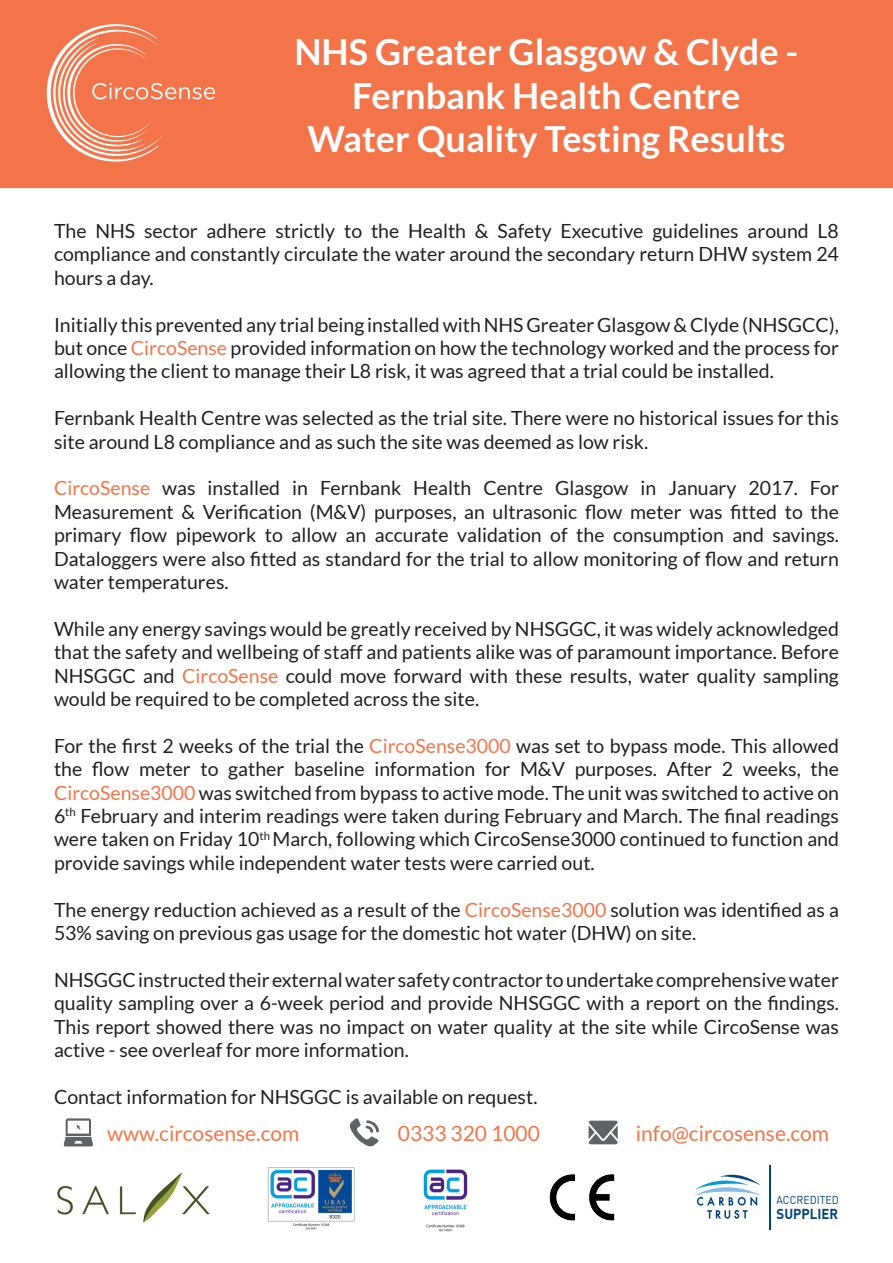
<style>
.page{position:relative;width:893px;height:1263px;background:#fff}
.page>*{position:absolute;margin:0;border:0;box-sizing:border-box;transform-origin:0 0}
.t1{font:700 36px/43.2px "Lato";color:#fff;text-align:center}
.t2{font:21px "Lato";color:#f37449}
.t3{font:19.5px/23.4px "Lato";color:#231f20;text-align:justify}
.t4{font:700 14.25px "DINOT";color:#01437c;scale:.93 1}
.t5{font:11.4px "DINOT";color:#01437c;scale:.93 1}
.s1{color:#f3744b}
</style>
<div class="page">
<div style="left:0;top:0;width:893px;height:188px;background:#f37449"></div>
<svg style="left:47px;top:24px;width:168px;height:138px;background:#f48661"></svg>
<svg style="left:63px;top:1118px;width:30px;height:28px"></svg>
<svg style="left:349px;top:1118px;width:30px;height:29px"></svg>
<svg style="left:589px;top:1120px;width:29px;height:24px"></svg>
<hr style="left:770px;top:1165px;width:1px;height:64px;background:#01437c">
<svg style="left:694px;top:1175px;width:67px;height:44px"></svg>
<img style="left:57px;top:1172px;width:153px;height:51px">
<img style="left:267px;top:1167px;width:88px;height:63px">
<img style="left:423px;top:1169px;width:45px;height:63px">
<img style="left:549px;top:1174px;width:66px;height:47px">
<p class="t1" style="left:294px;top:30px;width:505px">NHS Greater Glasgow &amp; Clyde -<br>Fernbank Health Centre</p>
<p class="t1" style="left:307px;top:117px;width:480px">Water Quality Testing Results</p>
<p class="t3" style="left:54px;top:219px;width:786px">The NHS sector adhere strictly to the Health &amp; Safety Executive guidelines around L8 compliance and constantly circulate the water around the secondary return DHW system 24 hours a day.</p>
<p class="t3" style="left:54px;top:313px;width:786px">Initially this prevented any trial being installed with NHS Greater Glasgow &amp; Clyde (NHSGCC), but once <span class="s1">CircoSense</span> provided information on how the technology worked and the process for allowing the client to manage their L8 risk, it was agreed that a trial could be installed.</p>
<p class="t3" style="left:54px;top:406px;width:786px">Fernbank Health Centre was selected as the trial site. There were no historical issues for this site around L8 compliance and as such the site was deemed as low risk.</p>
<p class="t3" style="left:54px;top:476px;width:786px"><span class="s1">CircoSense</span> was installed in Fernbank Health Centre Glasgow in January 2017. For Measurement &amp; Verification (M&amp;V) purposes, an ultrasonic flow meter was fitted to the primary flow pipework to allow an accurate validation of the consumption and savings.<br>Dataloggers were also fitted as standard for the trial to allow monitoring of flow and return water temperatures.</p>
<p class="t3" style="left:54px;top:617px;width:787px">While any energy savings would be greatly received by NHSGGC, it was widely acknowledged that the safety and wellbeing of staff and patients alike was of paramount importance. Before NHSGGC and <span class="s1">CircoSense</span> could move forward with these results, water quality sampling would be required to be completed across the site.</p>
<p class="t3" style="left:54px;top:734px;width:786px">For the first 2 weeks of the trial the <span class="s1">CircoSense3000</span> was set to bypass mode. This allowed the flow meter to gather baseline information for M&amp;V purposes. After 2 weeks, the <span class="s1">CircoSense3000</span> was switched from bypass to active mode. The unit was switched to active on 6<sup>th</sup> February and interim readings were taken during February and March. The final readings were taken on Friday 10<sup>th</sup> March, following which CircoSense3000 continued to function and provide savings while independent water tests were carried out.</p>
<p class="t3" style="left:54px;top:898px;width:786px">The energy reduction achieved as a result of the <span class="s1">CircoSense3000</span> solution was identified as a<br>53% saving on previous gas usage for the domestic hot water (DHW) on site.</p>
<p class="t3" style="left:54px;top:968px;width:786px">NHSGGC instructed their external water safety contractor to undertake comprehensive water quality sampling over a 6-week period and provide NHSGGC with a report on the findings.<br>This report showed there was no impact on water quality at the site while CircoSense was active - see overleaf for more information.</p>
<p class="t3" style="left:54px;top:1085px;width:485px">Contact information for NHSGGC is available on request.</p>
<p class="t2" style="left:107px;top:1121px;width:194px">www.circosense.com</p>
<p class="t2" style="left:398px;top:1121px;width:144px">0333 320 1000</p>
<p class="t2" style="left:636px;top:1121px;width:195px">info@circosense.com</p>
<p class="t5" style="left:776px;top:1193px;width:69px">ACCREDITED</p>
<p class="t4" style="left:777px;top:1204px;width:68px">SUPPLIER</p>
</div>
